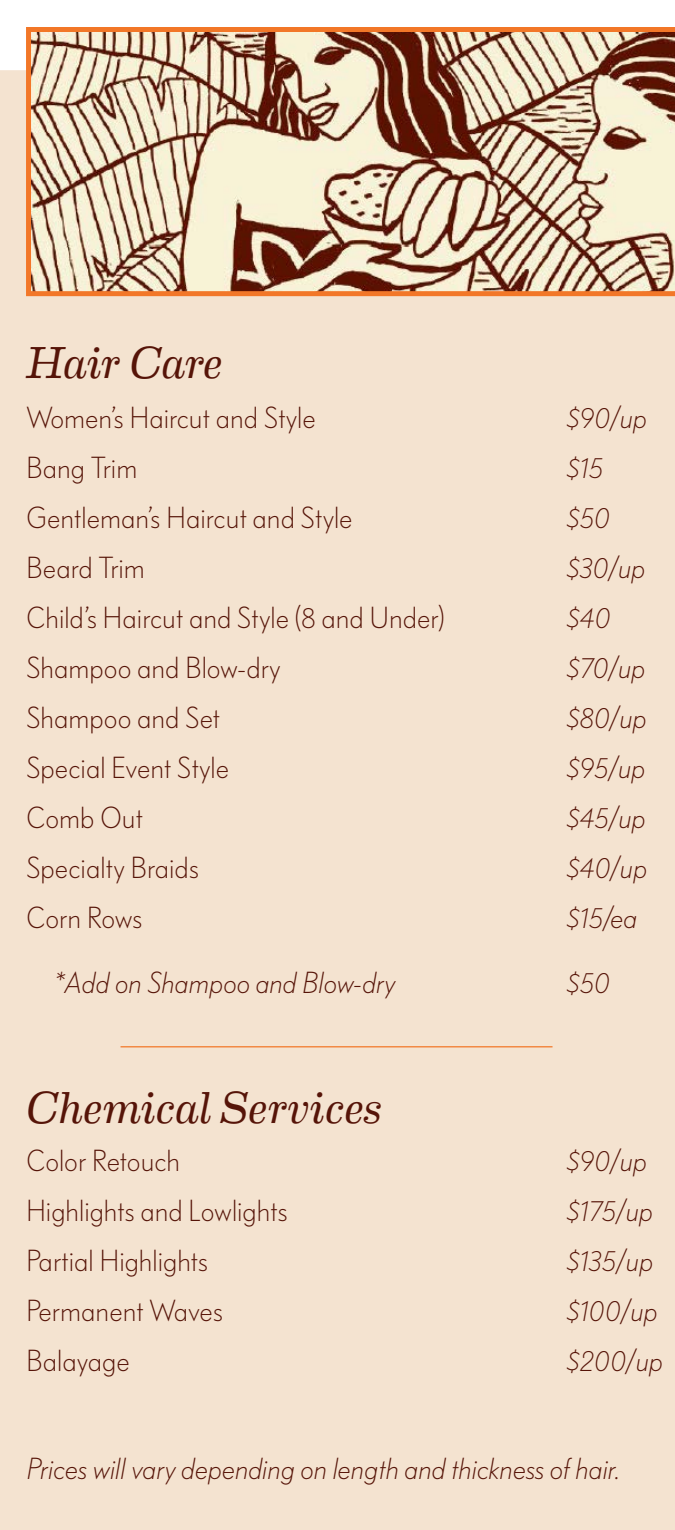
<style>
.page{position:relative;width:675px;height:1530px;background:#fff}
.page>*{position:absolute;margin:0;border:0;box-sizing:border-box;transform-origin:0 0}
.t1{font:italic 45px "Eames Century Modern";letter-spacing:-.005em;color:#561408}
.t2{font:300 30px "Bauer Grotesk Pro";color:#561408}
.t3{font:italic 300 30px "Bauer Grotesk Pro";color:#561408}
</style>
<div class="page">
<div style="left:0;top:70px;width:675px;height:1460px;background:#f4e3d0"></div>
<svg style="left:26px;top:27px;width:649px;height:269px;background:#c6aa90"></svg>
<hr style="left:121px;top:1046px;width:432px;height:1px;background:#f27728">
<p class="t1" style="left:26px;top:328px;width:199px">Hair Care</p>
<p class="t2" style="left:26px;top:396px;width:291px">Women’s Haircut and Style</p>
<p class="t3" style="left:566px;top:396px;width:82px">$90/up</p>
<p class="t2" style="left:26px;top:446px;width:113px">Bang Trim</p>
<p class="t3" style="left:566px;top:446px;width:38px">$15</p>
<p class="t2" style="left:26px;top:496px;width:328px">Gentleman’s Haircut and Style</p>
<p class="t3" style="left:566px;top:496px;width:45px">$50</p>
<p class="t2" style="left:26px;top:546px;width:120px">Beard Trim</p>
<p class="t3" style="left:566px;top:546px;width:81px">$30/up</p>
<p class="t2" style="left:26px;top:596px;width:420px">Child’s Haircut and Style (8 and Under)</p>
<p class="t3" style="left:566px;top:596px;width:46px">$40</p>
<p class="t2" style="left:26px;top:646px;width:256px">Shampoo and Blow-dry</p>
<p class="t3" style="left:566px;top:646px;width:81px">$70/up</p>
<p class="t2" style="left:26px;top:696px;width:196px">Shampoo and Set</p>
<p class="t3" style="left:566px;top:696px;width:82px">$80/up</p>
<p class="t2" style="left:26px;top:746px;width:205px">Special Event Style</p>
<p class="t3" style="left:566px;top:746px;width:81px">$95/up</p>
<p class="t2" style="left:26px;top:796px;width:119px">Comb Out</p>
<p class="t3" style="left:566px;top:796px;width:81px">$45/up</p>
<p class="t2" style="left:26px;top:846px;width:175px">Specialty Braids</p>
<p class="t3" style="left:566px;top:846px;width:82px">$40/up</p>
<p class="t2" style="left:26px;top:896px;width:118px">Corn Rows</p>
<p class="t3" style="left:566px;top:896px;width:73px">$15/ea</p>
<p class="t3" style="left:53px;top:961px;width:343px">*Add on Shampoo and Blow-dry</p>
<p class="t3" style="left:566px;top:961px;width:45px">$50</p>
<p class="t1" style="left:26px;top:1074px;width:357px">Chemical Services</p>
<p class="t2" style="left:26px;top:1139px;width:155px">Color Retouch</p>
<p class="t3" style="left:566px;top:1139px;width:82px">$90/up</p>
<p class="t2" style="left:26px;top:1189px;width:263px">Highlights and Lowlights</p>
<p class="t3" style="left:566px;top:1189px;width:88px">$175/up</p>
<p class="t2" style="left:26px;top:1239px;width:184px">Partial Highlights</p>
<p class="t3" style="left:566px;top:1239px;width:88px">$135/up</p>
<p class="t2" style="left:26px;top:1289px;width:198px">Permanent Waves</p>
<p class="t3" style="left:566px;top:1289px;width:93px">$100/up</p>
<p class="t2" style="left:26px;top:1339px;width:105px">Balayage</p>
<p class="t3" style="left:566px;top:1339px;width:98px">$200/up</p>
<p class="t3" style="left:26px;top:1447px;width:595px">Prices will vary depending on length and thickness of hair.</p>
</div>
